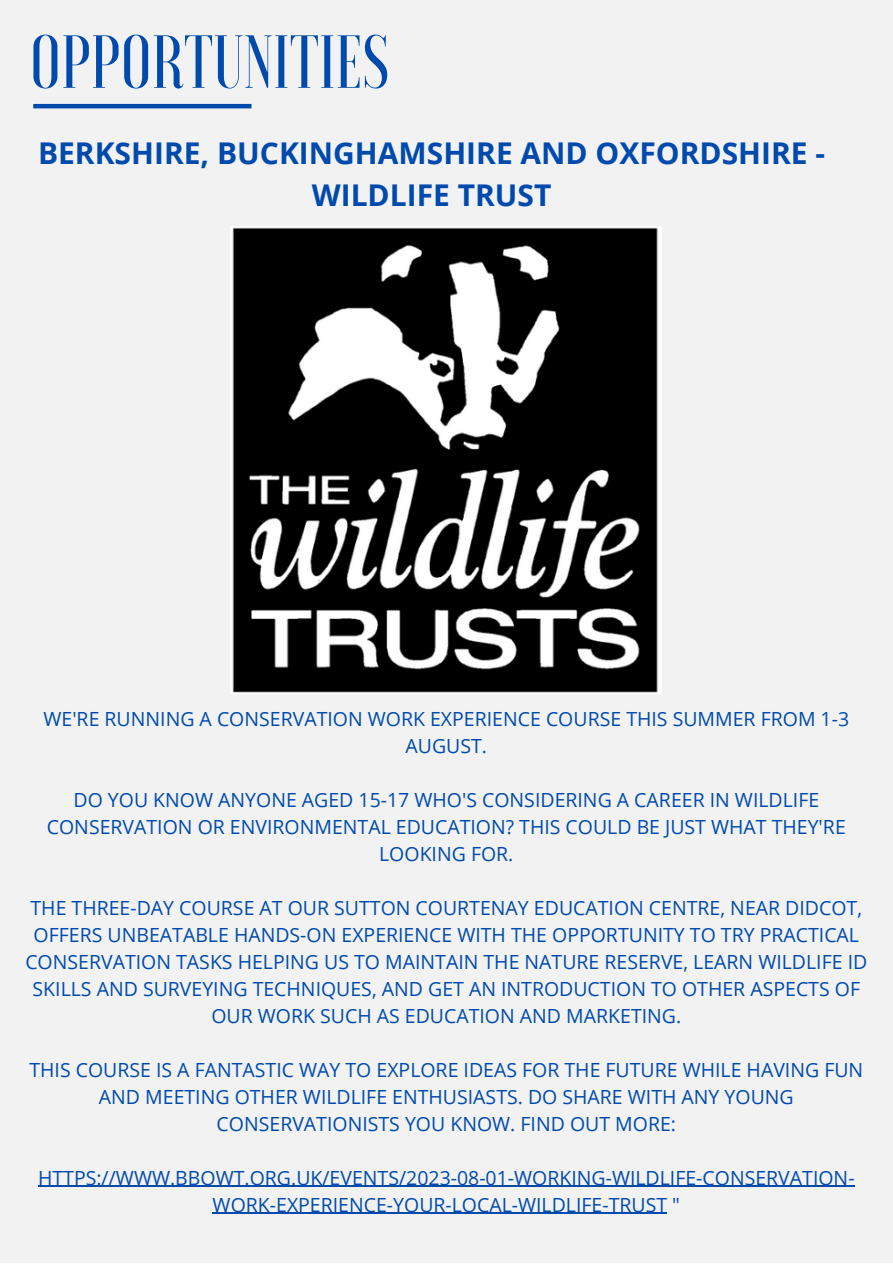
<style>
.page{position:relative;width:893px;height:1264px;background:#fff}
.page>*{position:absolute;margin:0;border:0;box-sizing:border-box;transform-origin:0 0}
.t1{font:500 75px "Voga";color:#004aad}
.t2{font:700 30px/41.5px "Open Sans";color:#004aad;text-align:center}
.t3{font:19.5px/27px "Open Sans";color:#004aad;text-align:center}
</style>
<div class="page">
<div style="left:0;top:0;width:892px;height:1262px;background:#f2f2f2"></div>
<hr style="left:33px;top:104px;width:218px;height:4px;background:#004aad">
<img style="left:231px;top:227px;width:430px;height:466px">
<hr style="left:38px;top:1185px;width:816px;height:1px;background:#004aad">
<hr style="left:213px;top:1212px;width:454px;height:1px;background:#004aad">
<p class="t1" style="left:30px;top:24px;width:361px">OPPORTUNITIES</p>
<p class="t2" style="left:38px;top:131px;width:788px">BERKSHIRE, BUCKINGHAMSHIRE AND OXFORDSHIRE -<br>WILDLIFE TRUST</p>
<p class="t3" style="left:43px;top:704px;width:807px">WE'RE RUNNING A CONSERVATION WORK EXPERIENCE COURSE THIS SUMMER FROM 1-3<br>AUGUST.</p>
<p class="t3" style="left:47px;top:785px;width:800px">DO YOU KNOW ANYONE AGED 15-17 WHO'S CONSIDERING A CAREER IN WILDLIFE<br>CONSERVATION OR ENVIRONMENTAL EDUCATION? THIS COULD BE JUST WHAT THEY'RE<br>LOOKING FOR.</p>
<p class="t3" style="left:25px;top:893px;width:843px">THE THREE-DAY COURSE AT OUR SUTTON COURTENAY EDUCATION CENTRE, NEAR DIDCOT, OFFERS UNBEATABLE HANDS-ON EXPERIENCE WITH THE OPPORTUNITY TO TRY PRACTICAL CONSERVATION TASKS HELPING US TO MAINTAIN THE NATURE RESERVE, LEARN WILDLIFE ID SKILLS AND SURVEYING TECHNIQUES, AND GET AN INTRODUCTION TO OTHER ASPECTS OF OUR WORK SUCH AS EDUCATION AND MARKETING.</p>
<p class="t3" style="left:29px;top:1055px;width:835px">THIS COURSE IS A FANTASTIC WAY TO EXPLORE IDEAS FOR THE FUTURE WHILE HAVING FUN<br>AND MEETING OTHER WILDLIFE ENTHUSIASTS. DO SHARE WITH ANY YOUNG<br>CONSERVATIONISTS YOU KNOW. FIND OUT MORE:</p>
<p class="t3" style="left:38px;top:1163px;width:817px">HTTPS://WWW.BBOWT.ORG.UK/EVENTS/2023-08-01-WORKING-WILDLIFE-CONSERVATION-<br>WORK-EXPERIENCE-YOUR-LOCAL-WILDLIFE-TRUST "</p>
</div>
